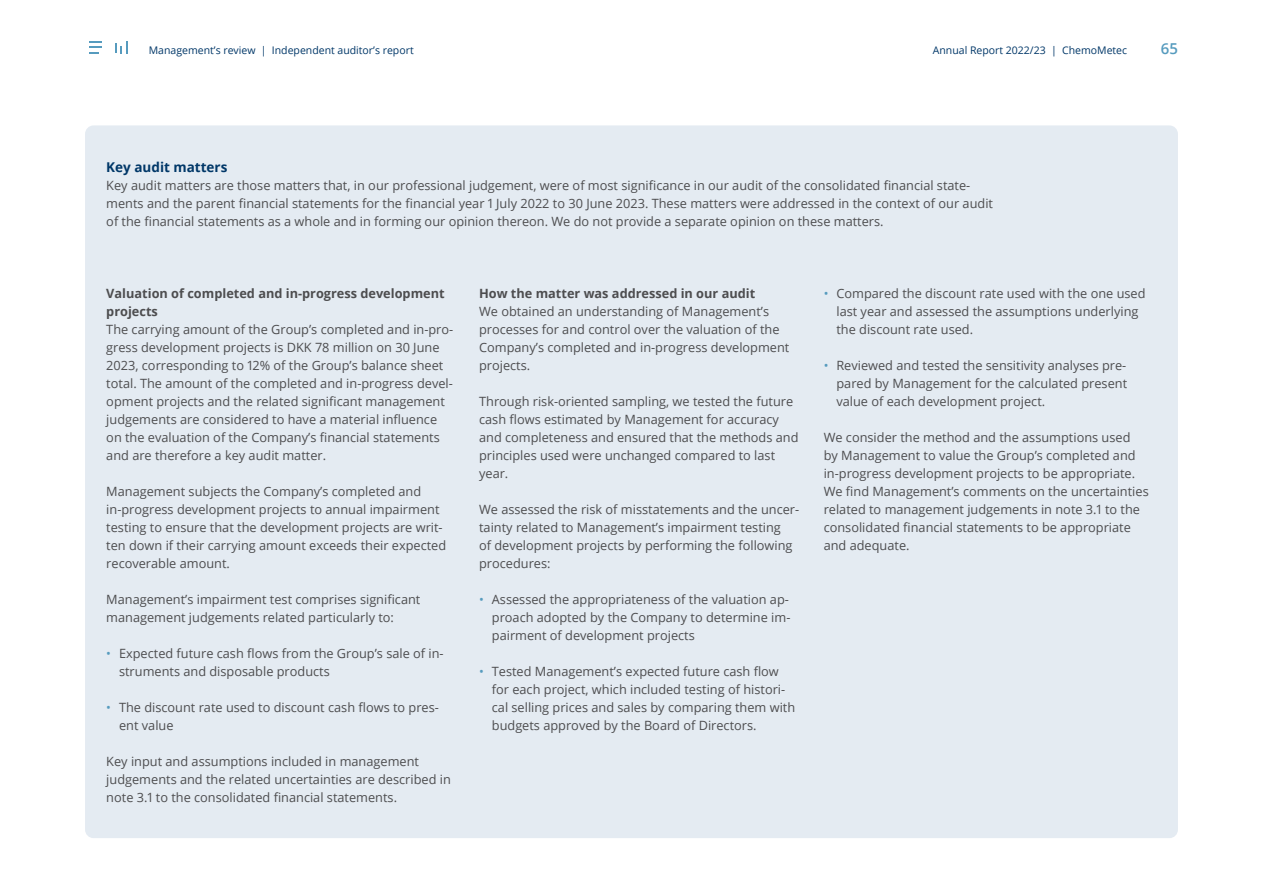
<style>
.page{position:relative;width:1263px;height:893px;background:#fff}
.page>*{position:absolute;margin:0;border:0;box-sizing:border-box;transform-origin:0 0}
.t1{font:600 15px "Open Sans";color:#569bbe}
.t2{font:700 13.5px "Open Sans";color:#003768}
.t3{font:12.75px/18px "Open Sans";color:#4d4d4f}
.t4{font:700 12.75px/18px "Open Sans";color:#4d4d4f}
.t5{font:10.5px "Open Sans";color:#003768}
.s1{color:#569bbe}
</style>
<div class="page">
<div style="left:85px;top:125px;width:1093px;height:713px;background:#e4ebf2;border-radius:9px"></div>
<svg style="left:90px;top:41px;width:12px;height:12px"></svg>
<svg style="left:115px;top:41px;width:12px;height:12px"></svg>
<p class="t5" style="left:149px;top:43px;width:266px">Management’s review | Independent auditor’s report</p>
<p class="t5" style="left:933px;top:43px;width:196px">Annual Report 2022/23 | ChemoMetec</p>
<p class="t1" style="left:1161px;top:38px;width:19px">65</p>
<p class="t2" style="left:106px;top:158px;width:123px">Key audit matters</p>
<p class="t3" style="left:106px;top:176px;width:888px">Key audit matters are those matters that, in our professional judgement, were of most significance in our audit of the consolidated financial state&shy;ments and the parent financial statements for the financial year 1 July 2022 to 30 June 2023. These matters were addressed in the context of our audit of the financial statements as a whole and in forming our opinion thereon. We do not provide a separate opinion on these matters.</p>
<p class="t4" style="left:106px;top:284px;width:340px">Valuation of completed and in-progress development projects</p>
<p class="t3" style="left:106px;top:320px;width:348px">The carrying amount of the Group’s completed and in-pro&shy;gress development projects is DKK 78 million on 30 June 2023, corresponding to 12% of the Group’s balance sheet total. The amount of the completed and in-progress devel&shy;opment projects and the related significant management judgements are considered to have a material influence on the evaluation of the Company’s financial statements and are therefore a key audit matter.</p>
<p class="t3" style="left:106px;top:482px;width:341px">Management subjects the Company’s completed and in-progress development projects to annual impairment testing to ensure that the development projects are writ&shy;ten down if their carrying amount exceeds their expected recoverable amount.</p>
<p class="t3" style="left:106px;top:590px;width:316px">Management’s impairment test comprises significant management judgements related particularly to:</p>
<p class="t3" style="left:119px;top:644px;width:326px;text-indent:-13px"><span class="s1">•</span> Expected future cash flows from the Group’s sale of in&shy;struments and disposable products</p>
<p class="t3" style="left:119px;top:698px;width:321px;text-indent:-13px"><span class="s1">•</span> The discount rate used to discount cash flows to pres&shy;ent value</p>
<p class="t3" style="left:106px;top:752px;width:346px">Key input and assumptions included in management judgements and the related uncertainties are described in note 3.1 to the consolidated financial statements.</p>
<p class="t4" style="left:479px;top:284px;width:278px">How the matter was addressed in our audit</p>
<p class="t3" style="left:479px;top:302px;width:312px">We obtained an understanding of Management’s processes for and control over the valuation of the Company’s completed and in-progress development projects.</p>
<p class="t3" style="left:479px;top:392px;width:321px">Through risk-oriented sampling, we tested the future cash flows estimated by Management for accuracy and completeness and ensured that the methods and principles used were unchanged compared to last year.</p>
<p class="t3" style="left:479px;top:500px;width:322px">We assessed the risk of misstatements and the uncer&shy;tainty related to Management’s impairment testing<br>of development projects by performing the following procedures:</p>
<p class="t3" style="left:492px;top:590px;width:300px;text-align:justify;text-indent:-13px"><span class="s1">•</span> Assessed the appropriateness of the valuation ap&shy;proach adopted by the Company to determine im&shy;pairment of development projects</p>
<p class="t3" style="left:492px;top:662px;width:305px;text-indent:-13px"><span class="s1">•</span> Tested Management’s expected future cash flow for each project, which included testing of histori&shy;cal selling prices and sales by comparing them with budgets approved by the Board of Directors.</p>
<p class="t3" style="left:836px;top:284px;width:311px;text-indent:-13px"><span class="s1">•</span> Compared the discount rate used with the one used last year and assessed the assumptions underlying the discount rate used.</p>
<p class="t3" style="left:836px;top:356px;width:292px;text-align:justify;text-indent:-13px"><span class="s1">•</span> Reviewed and tested the sensitivity analyses pre&shy;pared by Management for the calculated present value of each development project.</p>
<p class="t3" style="left:824px;top:428px;width:327px">We consider the method and the assumptions used<br>by Management to value the Group’s completed and in-progress development projects to be appropriate.<br>We find Management’s comments on the uncertainties related to management judgements in note 3.1 to the consolidated financial statements to be appropriate and adequate.</p>
</div>
